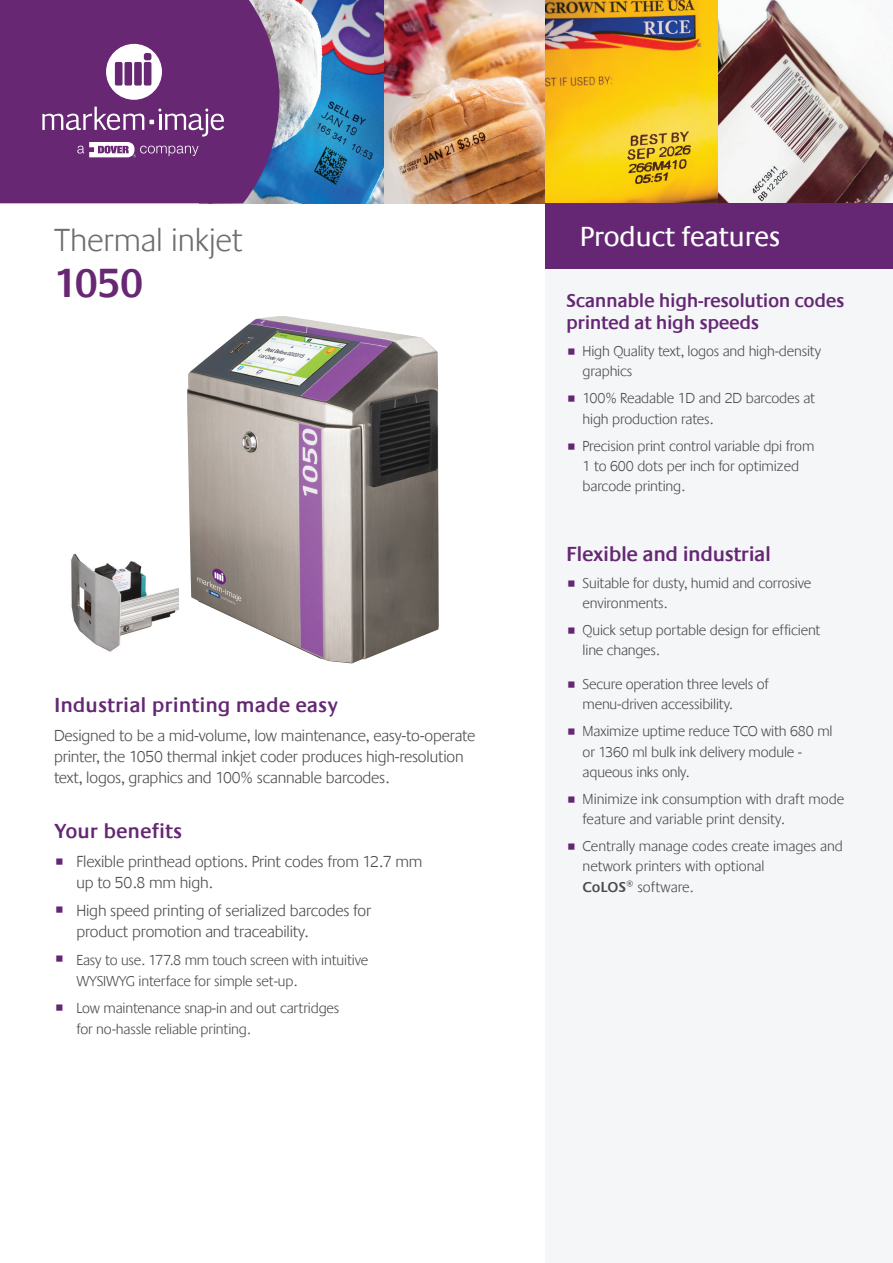
<style>
.page{position:relative;width:893px;height:1263px;background:#fff}
.page>*{position:absolute;margin:0;border:0;box-sizing:border-box;transform-origin:0 0}
.t1{font:600 42px "Praxis LT";color:#672773}
.t2{font:300 33px "Praxis LT";color:#6e6f72}
.t3{font:28.5px "Praxis LT";letter-spacing:-.025em;color:#fff}
.t4{font:600 21px "Praxis LT";color:#652774}
.t5{font:600 21px "Praxis LT";letter-spacing:-.02em;color:#652774}
.t6{font:600 19.5px/22.5px "Praxis LT";letter-spacing:-.02em;color:#652774}
.t7{font:300 16.5px/21px "Praxis LT";letter-spacing:-.01em;color:#4b4c4d}
.t8{font:300 15px/20.2px "Praxis LT";letter-spacing:-.01em;color:#4b4c4d}
.s1{font-weight:600}
</style>
<div class="page">
<img style="left:384px;top:0;width:162px;height:203px">
<img style="left:279px;top:0;width:105px;height:203px">
<svg style="left:546px;top:0;width:173px;height:203px"></svg>
<svg style="left:719px;top:0;width:174px;height:203px"></svg>
<div style="left:0;top:0;width:279px;height:203px;background:#672773"></div>
<div style="left:546px;top:267px;width:347px;height:996px;background:#f4f6f7"></div>
<div style="left:546px;top:203px;width:347px;height:66px;background:#652774"></div>
<img style="left:187px;top:316px;width:252px;height:347px">
<svg style="left:106px;top:44px;width:56px;height:56px"></svg>
<svg style="left:42px;top:107px;width:182px;height:50px"></svg>
<img style="left:71px;top:553px;width:108px;height:99px">
<h2 class="t2" style="left:54px;top:222px;width:190px">Thermal inkjet</h2>
<h3 class="t3" style="left:580px;top:221px;width:202px">Product features</h3>
<h1 class="t1" style="left:54px;top:260px;width:91px">1050</h1>
<h3 class="t4" style="left:54px;top:693px;width:285px">Industrial printing made easy</h3>
<p class="t7" style="left:54px;top:725px;width:423px">Designed to be a mid-volume, low maintenance, easy-to-operate printer, the 1050 thermal inkjet coder produces high-resolution text, logos, graphics and 100% scannable barcodes.</p>
<h3 class="t4" style="left:54px;top:819px;width:130px">Your benefits</h3>
<p class="t7" style="left:76px;top:851px;width:347px">Flexible printhead options. Print codes from 12.7 mm up to 50.8 mm high.</p>
<p class="t7" style="left:76px;top:900px;width:296px">High speed printing of serialized barcodes for product promotion and traceability.</p>
<p class="t8" style="left:76px;top:949px;width:293px;line-height:21px">Easy to use. 177.8 mm touch screen with intuitive<br>WYSIWYG interface for simple set-up.</p>
<p class="t8" style="left:76px;top:998px;width:264px;line-height:21px">Low maintenance snap-in and out cartridges for no-hassle reliable printing.</p>
<h3 class="t6" style="left:566px;top:289px;width:280px">Scannable high-resolution codes printed at high speeds</h3>
<p class="t8" style="left:583px;top:341px;width:240px">High Quality text, logos and high-density graphics</p>
<p class="t8" style="left:583px;top:389px;width:234px">100% Readable 1D and 2D barcodes at high production rates.</p>
<p class="t8" style="left:583px;top:436px;width:233px">Precision print control variable dpi from<br>1 to 600 dots per inch for optimized barcode printing.</p>
<h3 class="t5" style="left:566px;top:542px;width:207px">Flexible and industrial</h3>
<p class="t8" style="left:583px;top:573px;width:230px">Suitable for dusty, humid and corrosive environments.</p>
<p class="t8" style="left:583px;top:620px;width:239px">Quick setup portable design for efficient line changes.</p>
<p class="t8" style="left:583px;top:674px;width:188px">Secure operation three levels of menu-driven accessibility.</p>
<p class="t8" style="left:583px;top:722px;width:251px">Maximize uptime reduce TCO with 680 ml or 1360 ml bulk ink delivery module - aqueous inks only.</p>
<p class="t8" style="left:583px;top:789px;width:263px">Minimize ink consumption with draft mode feature and variable print density.</p>
<p class="t8" style="left:583px;top:836px;width:262px">Centrally manage codes create images and network printers with optional<br><span class="s1">CoLOS®</span> software.</p>
</div>
